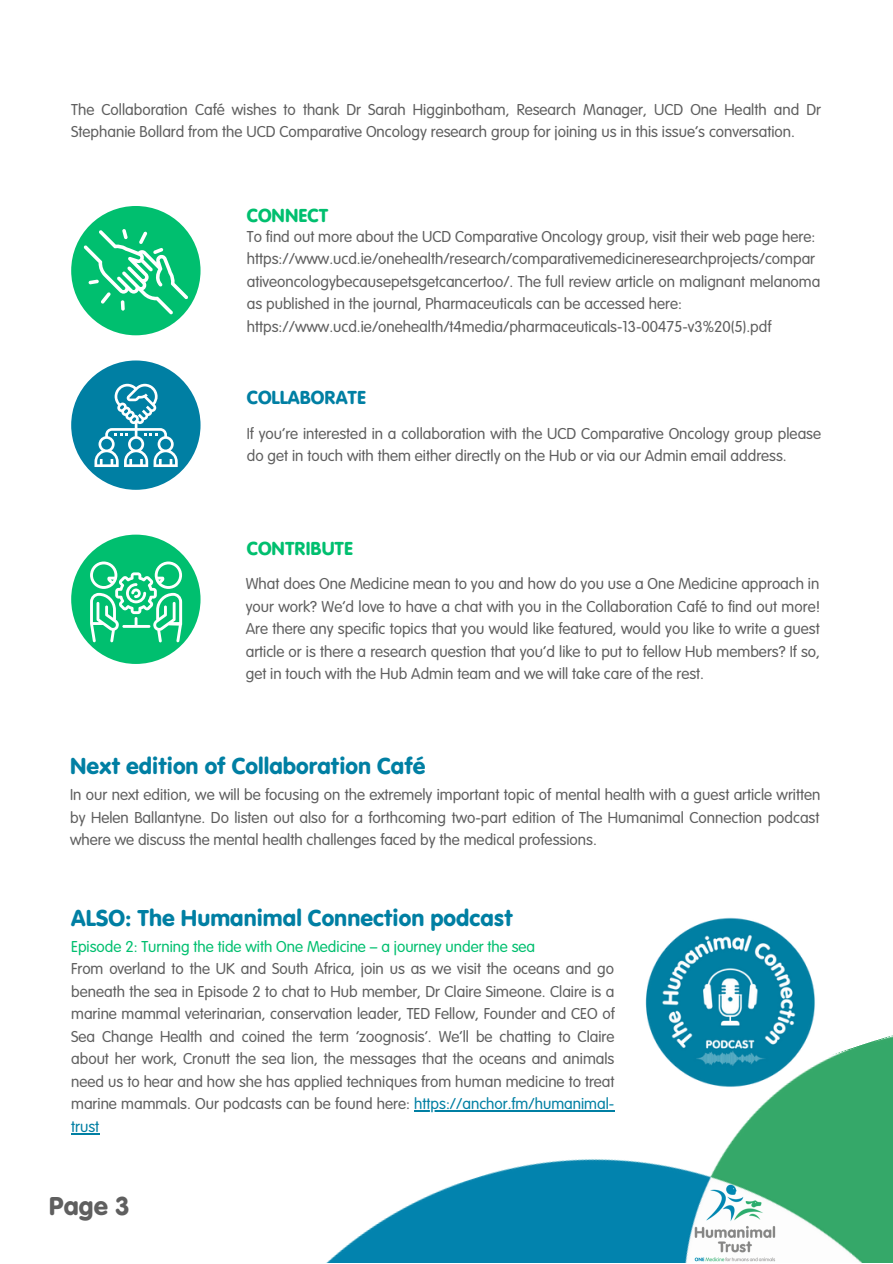
<style>
.page{position:relative;width:893px;height:1264px;background:#fff}
.page>*{position:absolute;margin:0;border:0;box-sizing:border-box;transform-origin:0 0}
.t1{font:27px "VAG Rundschrift D";color:#5f5f5f}
.t2{font:24px "VAG Rundschrift D";color:#007fa3}
.t3{font:19.65px "VAG Rundschrift D";color:#00bf6f}
.t4{font:19.65px "VAG Rundschrift D";color:#007fa3}
.t5{font:300 16.5px/22.5px "VAG Rundschrift D";color:#5f5f5f;text-align:justify}
.t6{font:300 16.5px "VAG Rundschrift D";color:#00bf6f}
.s1{color:#007fa3}
</style>
<div class="page">
<img style="left:327px;top:1035px;width:565px;height:227px">
<img style="left:693px;top:1182px;width:83px;height:80px">
<div style="left:71px;top:360px;width:129px;height:130px;background:#007fa3;border-radius:50%"></div>
<svg style="left:94px;top:384px;width:84px;height:83px"></svg>
<div style="left:71px;top:534px;width:129px;height:130px;background:#00bf6f;border-radius:50%"></div>
<svg style="left:90px;top:561px;width:92px;height:81px"></svg>
<div style="left:71px;top:206px;width:129px;height:129px;background:#00bf6f;border-radius:50%"></div>
<svg style="left:84px;top:229px;width:104px;height:85px"></svg>
<img style="left:628px;top:917px;width:205px;height:194px">
<hr style="left:414px;top:1110px;width:200px;height:1px;background:#007fa3">
<hr style="left:71px;top:1132px;width:28px;height:2px;background:#007fa3">
<p class="t5" style="left:71px;top:100px;width:751px">The Collaboration Café wishes to thank Dr Sarah Higginbotham, Research Manager, UCD One Health and Dr<br>Stephanie Bollard from the UCD Comparative Oncology research group for joining us in this issue’s conversation.</p>
<p class="t3" style="left:247px;top:207px;width:83px">CONNECT</p>
<p class="t5" style="left:247px;top:227px;width:575px;text-align:left">To find out more about the UCD Comparative Oncology group, visit their web page here: https://www.ucd.ie/onehealth/research/comparativemedicineresearchprojects/compar ativeoncologybecausepetsgetcancertoo/. The full review article on malignant melanoma as published in the journal, Pharmaceuticals can be accessed here: https://www.ucd.ie/onehealth/t4media/pharmaceuticals-13-00475-v3%20(5).pdf</p>
<p class="t4" style="left:247px;top:390px;width:121px">COLLABORATE</p>
<p class="t5" style="left:247px;top:424px;width:575px">If you’re interested in a collaboration with the UCD Comparative Oncology group please do get in touch with them either directly on the Hub or via our Admin email address.</p>
<p class="t3" style="left:247px;top:540px;width:108px">CONTRIBUTE</p>
<p class="t5" style="left:246px;top:574px;width:576px">What does One Medicine mean to you and how do you use a One Medicine approach in your work? We’d love to have a chat with you in the Collaboration Café to find out more!<br>Are there any specific topics that you would like featured, would you like to write a guest article or is there a research question that you’d like to put to fellow Hub members? If so, get in touch with the Hub Admin team and we will take care of the rest.</p>
<h2 class="t2" style="left:70px;top:756px;width:357px">Next edition of Collaboration Café</h2>
<p class="t5" style="left:70px;top:785px;width:751px">In our next edition, we will be focusing on the extremely important topic of mental health with a guest article written by Helen Ballantyne. Do listen out also for a forthcoming two-part edition of The Humanimal Connection podcast where we discuss the mental health challenges faced by the medical professions.</p>
<h2 class="t2" style="left:71px;top:908px;width:443px">ALSO: The Humanimal Connection podcast</h2>
<p class="t6" style="left:71px;top:939px;width:465px">Episode 2: Turning the tide with One Medicine – a journey under the sea</p>
<p class="t5" style="left:71px;top:959px;width:545px">From overland to the UK and South Africa, join us as we visit the oceans and go beneath the sea in Episode 2 to chat to Hub member, Dr Claire Simeone. Claire is a marine mammal veterinarian, conservation leader, TED Fellow, Founder and CEO of Sea Change Health and coined the term ‘zoognosis’. We’ll be chatting to Claire about her work, Cronutt the sea lion, the messages that the oceans and animals need us to hear and how she has applied techniques from human medicine to treat marine mammals. Our podcasts can be found here: <span class="s1">https://anchor.fm/humanimal&shy;trust</span></p>
<h1 class="t1" style="left:49px;top:1194px;width:82px">Page 3</h1>
</div>
